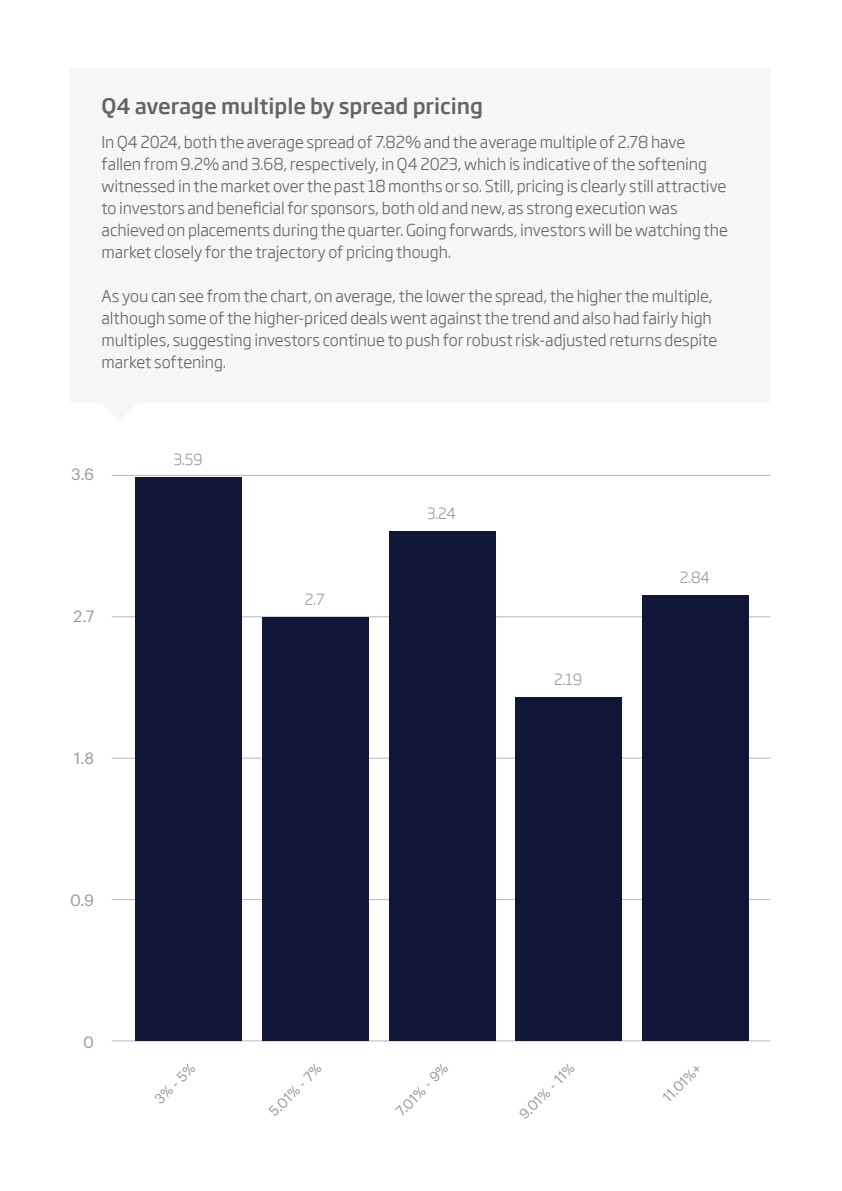
<style>
.page{position:relative;width:842px;height:1191px;background:#fff}
.page>*{position:absolute;margin:0;border:0;box-sizing:border-box;transform-origin:0 0}
.t1{font:500 21px "Soho Gothic Pro";color:#636466}
.t2{font:300 16px/22px "Soho Gothic Pro";letter-spacing:-.005em;color:#636466}
.t3{font:16px "Graphik";color:#989897}
.t4{font:300 15px "Soho Gothic Pro";letter-spacing:-.02em;color:#989897}
.t5{font:14px "Graphik";color:#989897}
</style>
<div class="page">
<hr style="left:112px;top:1040px;width:658px;height:1px;background:#bcbec0">
<hr style="left:112px;top:899px;width:658px;height:1px;background:#bcbec0">
<hr style="left:112px;top:757px;width:658px;height:1px;background:#bcbec0">
<hr style="left:112px;top:475px;width:658px;height:1px;background:#bcbec0">
<hr style="left:112px;top:616px;width:658px;height:1px;background:#bcbec0">
<div style="left:71px;top:68px;width:699px;height:334px;background:#f7f5f5"></div>
<div style="left:136px;top:477px;width:106px;height:563px;background:#101638"></div>
<div style="left:262px;top:617px;width:107px;height:423px;background:#101638"></div>
<div style="left:389px;top:531px;width:106px;height:509px;background:#101638"></div>
<div style="left:516px;top:697px;width:106px;height:343px;background:#101638"></div>
<div style="left:642px;top:595px;width:107px;height:445px;background:#101638"></div>
<h1 class="t1" style="left:102px;top:93px;width:383px">Q4 average multiple by spread pricing</h1>
<p class="t2" style="left:102px;top:130px;width:628px">In Q4 2024, both the average spread of 7.82% and the average multiple of 2.78 have fallen from 9.2% and 3.68, respectively, in Q4 2023, which is indicative of the softening witnessed in the market over the past 18 months or so. Still, pricing is clearly still attractive to investors and beneficial for sponsors, both old and new, as strong execution was achieved on placements during the quarter. Going forwards, investors will be watching the market closely for the trajectory of pricing though.</p>
<p class="t2" style="left:102px;top:284px;width:617px">As you can see from the chart, on average, the lower the spread, the higher the multiple, although some of the higher-priced deals went against the trend and also had fairly high multiples, suggesting investors continue to push for robust risk-adjusted returns despite market softening.</p>
<p class="t3" style="left:71px;top:462px;width:24px">3.6</p>
<p class="t3" style="left:74px;top:604px;width:22px">2.7</p>
<p class="t3" style="left:74px;top:746px;width:21px">1.8</p>
<p class="t4" style="left:173px;top:448px;width:31px">3.59</p>
<p class="t4" style="left:305px;top:588px;width:21px">2.7</p>
<p class="t4" style="left:427px;top:502px;width:31px">3.24</p>
<p class="t4" style="left:554px;top:668px;width:29px">2.19</p>
<p class="t4" style="left:680px;top:566px;width:32px">2.84</p>
<p class="t3" style="left:70px;top:888px;width:26px">0.9</p>
<p class="t3" style="left:83px;top:1030px;width:12px">0</p>
<p class="t5" style="left:150px;top:1094px;width:52px;rotate:-45deg">3% - 5%</p>
<p class="t5" style="left:264px;top:1106px;width:69px;rotate:-45deg">5.01% - 7%</p>
<p class="t5" style="left:391px;top:1106px;width:69px;rotate:-45deg">7.01% - 9%</p>
<p class="t5" style="left:514px;top:1109px;width:73px;rotate:-45deg">9.01% - 11%</p>
<p class="t5" style="left:658px;top:1092px;width:49px;rotate:-45deg">11.01%+</p>
</div>
